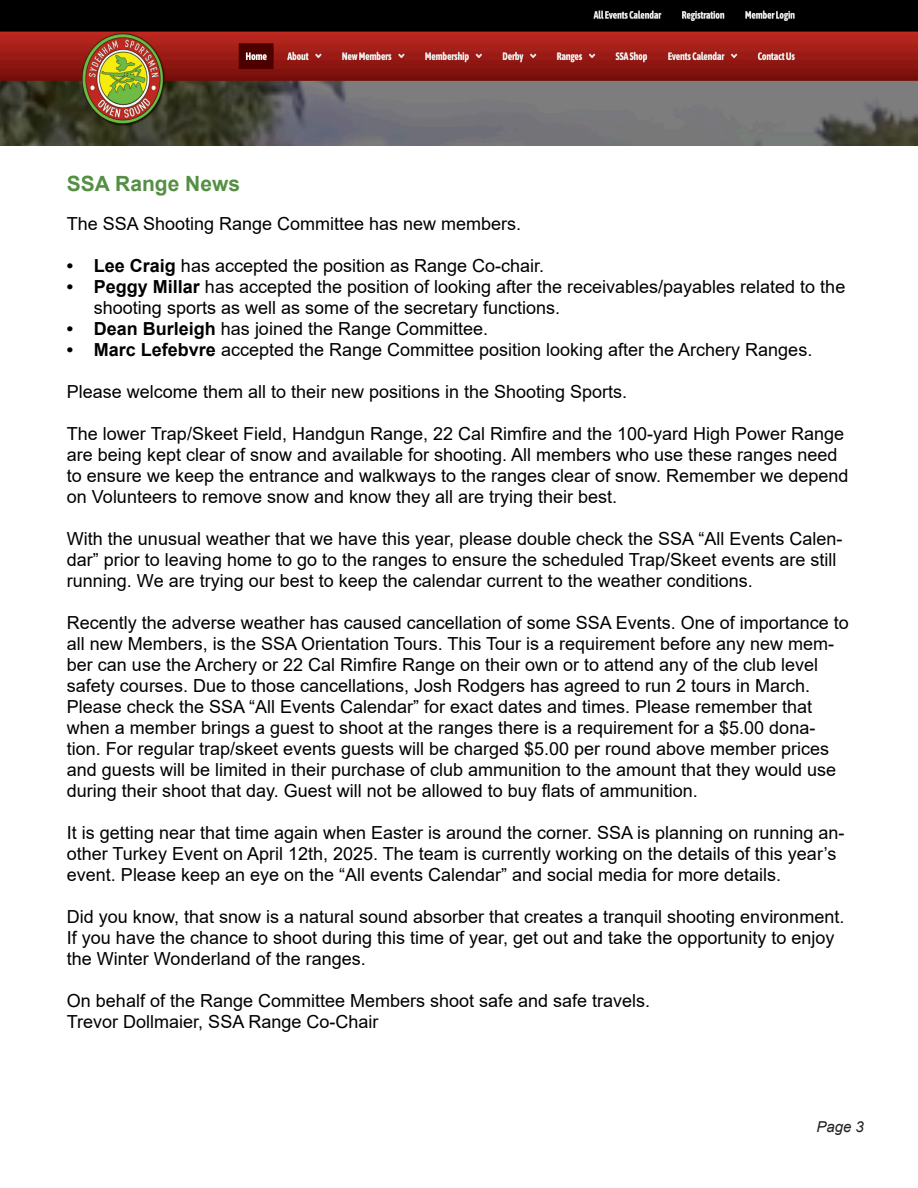
<style>
.page{position:relative;width:918px;height:1188px;background:#fff}
.page>*{position:absolute;margin:0;border:0;box-sizing:border-box;transform-origin:0 0}
.t1{font:700 21px "Arial";color:#548f44}
.t2{font:18px/21px "Arial";color:#000}
.t3{font:italic 15px "Arial";color:#231f20}
.s1{font-weight:700}
</style>
<div class="page">
<img style="left:0;top:0;width:918px;height:145px">
<p class="t1" style="left:67px;top:169px;width:175px">SSA Range News</p>
<p class="t2" style="left:67px;top:213px;width:456px">The SSA Shooting Range Committee has new members.</p>
<p class="t2" style="left:67px;top:255px;width:479px"><span class="s1">• Lee Craig</span> has accepted the position as Range Co-chair.</p>
<p class="t2" style="left:94px;top:276px;width:753px;text-indent:-27px"><span class="s1">• Peggy Millar</span> has accepted the position of looking after the receivables/payables related to the shooting sports as well as some of the secretary functions.</p>
<p class="t2" style="left:67px;top:318px;width:423px"><span class="s1">• Dean Burleigh</span> has joined the Range Committee.</p>
<p class="t2" style="left:67px;top:339px;width:747px"><span class="s1">• Marc Lefebvre</span> accepted the Range Committee position looking after the Archery Ranges.</p>
<p class="t2" style="left:67px;top:381px;width:562px">Please welcome them all to their new positions in the Shooting Sports.</p>
<p class="t2" style="left:67px;top:423px;width:783px">The lower Trap/Skeet Field, Handgun Range, 22 Cal Rimfire and the 100-yard High Power Range are being kept clear of snow and available for shooting. All members who use these ranges need to ensure we keep the entrance and walkways to the ranges clear of snow. Remember we depend on Volunteers to remove snow and know they all are trying their best.</p>
<p class="t2" style="left:67px;top:528px;width:777px">With the unusual weather that we have this year, please double check the SSA “All Events Calen&shy;dar” prior to leaving home to go to the ranges to ensure the scheduled Trap/Skeet events are still running. We are trying our best to keep the calendar current to the weather conditions.</p>
<p class="t2" style="left:67px;top:612px;width:783px">Recently the adverse weather has caused cancellation of some SSA Events. One of importance to all new Members, is the SSA Orientation Tours. This Tour is a requirement before any new mem&shy;ber can use the Archery or 22 Cal Rimfire Range on their own or to attend any of the club level safety courses. Due to those cancellations, Josh Rodgers has agreed to run 2 tours in March.<br>Please check the SSA “All Events Calendar” for exact dates and times. Please remember that when a member brings a guest to shoot at the ranges there is a requirement for a $5.00 dona&shy;tion. For regular trap/skeet events guests will be charged $5.00 per round above member prices and guests will be limited in their purchase of club ammunition to the amount that they would use during their shoot that day. Guest will not be allowed to buy flats of ammunition.</p>
<p class="t2" style="left:67px;top:822px;width:779px">It is getting near that time again when Easter is around the corner. SSA is planning on running an&shy;other Turkey Event on April 12th, 2025. The team is currently working on the details of this year’s event. Please keep an eye on the “All events Calendar” and social media for more details.</p>
<p class="t2" style="left:67px;top:906px;width:779px">Did you know, that snow is a natural sound absorber that creates a tranquil shooting environment.<br>If you have the chance to shoot during this time of year, get out and take the opportunity to enjoy the Winter Wonderland of the ranges.</p>
<p class="t2" style="left:67px;top:990px;width:585px">On behalf of the Range Committee Members shoot safe and safe travels.</p>
<p class="t2" style="left:67px;top:1011px;width:313px">Trevor Dollmaier, SSA Range Co-Chair</p>
<p class="t3" style="left:816px;top:1117px;width:49px">Page 3</p>
</div>
